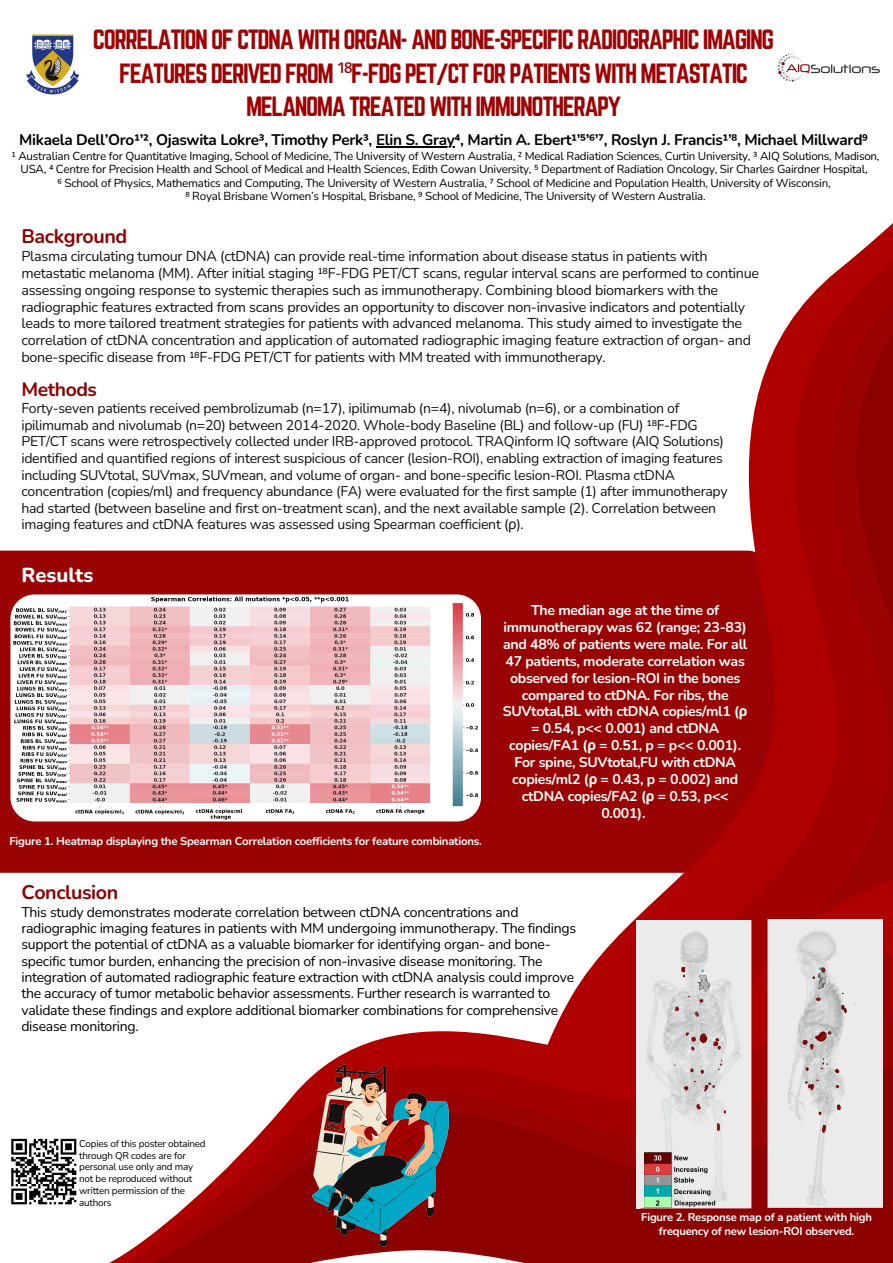
<style>
.page{position:relative;width:893px;height:1263px;background:#fff}
.page>*{position:absolute;margin:0;border:0;box-sizing:border-box;transform-origin:0 0}
.t1{font:24.38px/33.8px "Norwester";letter-spacing:-.06em;color:#9d0303;text-align:center}
.t2{font:800 20.25px "Nunito";color:#fdfdfd}
.t3{font:700 19.65px "Nunito";letter-spacing:-.02em;color:#8d0000}
.t4{font:700 19.27px "Nunito";letter-spacing:-.02em;color:#8d0000}
.t5{font:700 15.3px "Nunito";letter-spacing:-.02em;color:#000}
.t6{font:14.33px/16.9px "Nunito";letter-spacing:-.02em;color:#131111}
.t7{font:14.1px/16.6px "Nunito";letter-spacing:-.02em;color:#131111}
.t8{font:700 14.1px/16.9px "Nunito";letter-spacing:-.02em;color:#fff;text-align:center}
.t9{font:14.02px/16.4px "Nunito";letter-spacing:-.02em;color:#000}
.t10{font:11.62px/13.5px "Nunito";letter-spacing:-.02em;color:#000;text-align:center}
.t11{font:700 11.32px "Nunito";letter-spacing:-.02em;color:#fdfdfd}
.t12{font:700 11.25px/13.5px "Nunito";letter-spacing:-.02em;color:#fff;text-align:center}
.t13{font:9.9px/11.9px "Nunito";letter-spacing:-.02em;color:#000}
.s1{font-family:"Noto Sans"}
</style>
<div class="page">
<div style="left:0;top:551px;width:476px;height:322px;background:#990303"></div>
<div style="left:476px;top:550px;width:100px;height:283px;background:#990303"></div>
<div style="left:576px;top:550px;width:77px;height:283px;background:#990303"></div>
<div style="left:653px;top:550px;width:23px;height:283px;background:#990303"></div>
<svg style="left:676px;top:223px;width:217px;height:610px"></svg>
<svg style="left:60px;top:833px;width:833px;height:75px"></svg>
<svg style="left:592px;top:908px;width:301px;height:58px;fill:#af0000"></svg>
<svg style="left:579px;top:966px;width:314px;height:18px"></svg>
<svg style="left:109px;top:984px;width:784px;height:279px"></svg>
<svg style="left:312px;top:1064px;width:137px;height:183px;background:#785455"></svg>
<img style="left:777px;top:53px;width:103px;height:29px">
<img style="left:26px;top:34px;width:54px;height:61px">
<img style="left:636px;top:920px;width:246px;height:288px">
<img style="left:644px;top:1152px;width:105px;height:56px">
<img style="left:10px;top:594px;width:471px;height:227px;border-radius:24px">
<img style="left:11px;top:1138px;width:66px;height:67px">
<hr style="left:376px;top:147px;width:78px;height:1px;background:#000">
<div style="left:637px;top:1208px;width:239px;height:33px;background:#8d0000"></div>
<h4 class="t1" style="left:93px;top:22px;width:683px">CORRELATION OF CTDNA WITH ORGAN- AND BONE-SPECIFIC RADIOGRAPHIC IMAGING<br>FEATURES DERIVED FROM <span class="s1">¹⁸</span>F-FDG PET/CT FOR PATIENTS WITH METASTATIC<br>MELANOMA TREATED WITH IMMUNOTHERAPY</h4>
<h2 class="t5" style="left:19px;top:130px;width:850px">Mikaela Dell’Oro¹’², Ojaswita Lokre³, Timothy Perk³, Elin S. Gray⁴, Martin A. Ebert¹’⁵’⁶’⁷, Roslyn J. Francis¹’⁸, Michael Millward⁹</h2>
<p class="t10" style="left:11px;top:149px;width:869px">¹ Australian Centre for Quantitative Imaging, School of Medicine, The University of Western Australia, ² Medical Radiation Sciences, Curtin University, ³ AIQ Solutions, Madison, USA, ⁴ Centre for Precision Health and School of Medical and Health Sciences, Edith Cowan University, ⁵ Department of Radiation Oncology, Sir Charles Gairdner Hospital,<br>⁶ School of Physics, Mathematics and Computing, The University of Western Australia, ⁷ School of Medicine and Population Health, University of Wisconsin,<br>⁸ Royal Brisbane Women’s Hospital, Brisbane, ⁹ School of Medicine, The University of Western Australia.</p>
<h4 class="t3" style="left:21px;top:223px;width:108px">Background</h4>
<h4 class="t6" style="left:21px;top:248px;width:739px">Plasma circulating tumour DNA (ctDNA) can provide real-time information about disease status in patients with metastatic melanoma (MM). After initial staging ¹⁸F-FDG PET/CT scans, regular interval scans are performed to continue assessing ongoing response to systemic therapies such as immunotherapy. Combining blood biomarkers with the radiographic features extracted from scans provides an opportunity to discover non-invasive indicators and potentially leads to more tailored treatment strategies for patients with advanced melanoma. This study aimed to investigate the correlation of ctDNA concentration and application of automated radiographic imaging feature extraction of organ- and bone-specific disease from ¹⁸F-FDG PET/CT for patients with MM treated with immunotherapy.</h4>
<h5 class="t4" style="left:21px;top:376px;width:77px">Methods</h5>
<h5 class="t7" style="left:21px;top:400px;width:708px">Forty-seven patients received pembrolizumab (n=17), ipilimumab (n=4), nivolumab (n=6), or a combination of ipilimumab and nivolumab (n=20) between 2014-2020. Whole-body Baseline (BL) and follow-up (FU) ¹⁸F-FDG PET/CT scans were retrospectively collected under IRB-approved protocol. TRAQinform IQ software (AIQ Solutions) identified and quantified regions of interest suspicious of cancer (lesion-ROI), enabling extraction of imaging features including SUVtotal, SUVmax, SUVmean, and volume of organ- and bone-specific lesion-ROI. Plasma ctDNA concentration (copies/ml) and frequency abundance (FA) were evaluated for the first sample (1) after immunotherapy had started (between baseline and first on-treatment scan), and the next available sample (2). Correlation between imaging features and ctDNA features was assessed using Spearman coefficient (<span class="s1">ρ</span>).</h5>
<h5 class="t2" style="left:21px;top:561px;width:74px">Results</h5>
<p class="t11" style="left:9px;top:833px;width:474px">Figure 1. Heatmap displaying the Spearman Correlation coefficients for feature combinations.</p>
<p class="t8" style="left:503px;top:602px;width:246px">The median age at the time of immunotherapy was 62 (range; 23-83) and 48% of patients were male. For all<br>47 patients, moderate correlation was observed for lesion-ROI in the bones compared to ctDNA. For ribs, the<br>SUVtotal,BL with ctDNA copies/ml1 (<span class="s1">ρ </span>= 0.54, p&lt;&lt; 0.001) and ctDNA copies/FA1 (<span class="s1">ρ</span> = 0.51, p = p&lt;&lt; 0.001).<br>For spine, SUVtotal,FU with ctDNA copies/ml2 (<span class="s1">ρ</span> = 0.43, p = 0.002) and ctDNA copies/FA2 (<span class="s1">ρ</span> = 0.53, p&lt;&lt;<br>0.001).</p>
<p class="t3" style="left:21px;top:879px;width:98px">Conclusion</p>
<p class="t9" style="left:21px;top:904px;width:556px">This study demonstrates moderate correlation between ctDNA concentrations and radiographic imaging features in patients with MM undergoing immunotherapy. The findings support the potential of ctDNA as a valuable biomarker for identifying organ- and bone&shy;specific tumor burden, enhancing the precision of non-invasive disease monitoring. The integration of automated radiographic feature extraction with ctDNA analysis could improve the accuracy of tumor metabolic behavior assessments. Further research is warranted to validate these findings and explore additional biomarker combinations for comprehensive disease monitoring.</p>
<p class="t13" style="left:79px;top:1137px;width:128px">Copies of this poster obtained through QR codes are for personal use only and may not be reproduced without written permission of the authors</p>
<p class="t12" style="left:641px;top:1211px;width:232px">Figure 2. Response map of a patient with high frequency of new lesion-ROI observed.</p>
</div>
